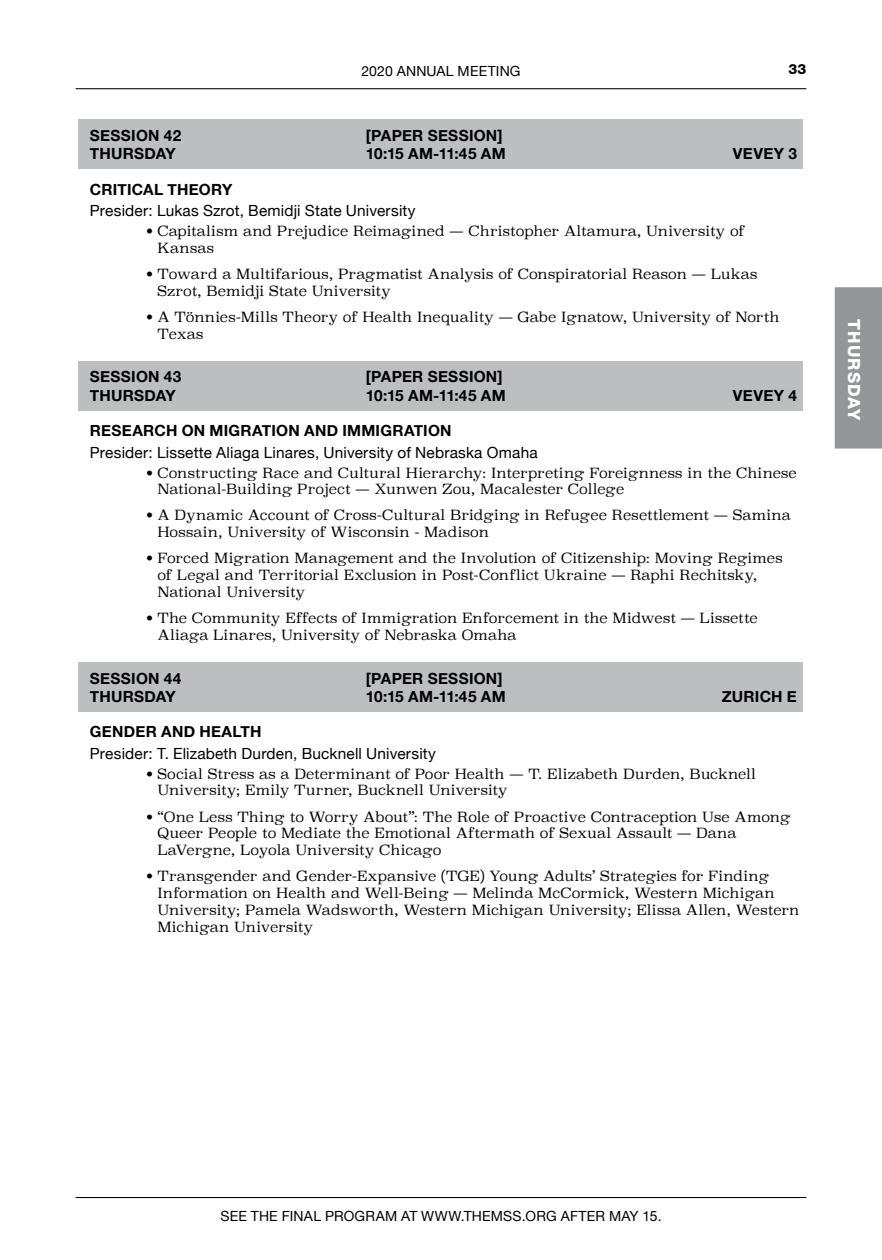
<style>
.page{position:relative;width:882px;height:1260px;background:#fff}
.page>*{position:absolute;margin:0;border:0;box-sizing:border-box;transform-origin:0 0}
.t1{font:800 16.8px "Helvetica Neue";letter-spacing:.07em;color:#fff}
.t2{font:700 15.4px "Helvetica Neue";letter-spacing:.015em;color:#000}
.t3{font:15.4px "Helvetica Neue";letter-spacing:.01em;color:#000}
.t4{font:300 14px/16.8px "Superclarendon";letter-spacing:.01em;color:#000}
.t5{font:14px "Helvetica Neue";letter-spacing:.015em;color:#000}
.t6{font:800 14px "Helvetica Neue";color:#000}
.s1{font-family:"Helvetica Neue";font-weight:900}
</style>
<div class="page">
<hr style="left:76px;top:1197px;width:730px;height:1px;background:#000">
<hr style="left:76px;top:88px;width:730px;height:1px;background:#000">
<div style="left:835px;top:287px;width:47px;height:162px;background:#939598"></div>
<div style="left:79px;top:120px;width:724px;height:49px;background:#bcbec0"></div>
<div style="left:79px;top:361px;width:724px;height:50px;background:#bcbec0"></div>
<div style="left:79px;top:662px;width:724px;height:50px;background:#bcbec0"></div>
<p class="t5" style="left:361px;top:61px;width:161px">2020 ANNUAL MEETING</p>
<p class="t6" style="left:788px;top:60px;width:19px">33</p>
<p class="t2" style="left:90px;top:123px;width:93px">SESSION 42</p>
<p class="t2" style="left:366px;top:123px;width:139px">[PAPER SESSION]</p>
<p class="t2" style="left:90px;top:142px;width:87px">THURSDAY</p>
<p class="t2" style="left:366px;top:142px;width:141px">10:15 AM-11:45 AM</p>
<p class="t2" style="left:733px;top:142px;width:66px">VEVEY 3</p>
<p class="t2" style="left:90px;top:177px;width:144px">CRITICAL THEORY</p>
<p class="t3" style="left:90px;top:200px;width:327px">Presider: Lukas Szrot, Bemidji State University</p>
<p class="t4" style="left:158px;top:224px;width:589px;text-indent:-11px"><span class="s1">•</span> Capitalism and Prejudice Reimagined — Christopher Altamura, University of<br>Kansas</p>
<p class="t4" style="left:158px;top:267px;width:601px;text-indent:-11px"><span class="s1">•</span> Toward a Multifarious, Pragmatist Analysis of Conspiratorial Reason — Lukas<br>Szrot, Bemidji State University</p>
<p class="t4" style="left:158px;top:310px;width:623px;text-indent:-11px"><span class="s1">•</span> A Tönnies-Mills Theory of Health Inequality — Gabe Ignatow, University of North<br>Texas</p>
<p class="t2" style="left:90px;top:365px;width:93px">SESSION 43</p>
<p class="t2" style="left:366px;top:365px;width:139px">[PAPER SESSION]</p>
<p class="t2" style="left:90px;top:383px;width:87px">THURSDAY</p>
<p class="t2" style="left:366px;top:383px;width:141px">10:15 AM-11:45 AM</p>
<p class="t2" style="left:733px;top:383px;width:66px">VEVEY 4</p>
<p class="t2" style="left:90px;top:419px;width:363px">RESEARCH ON MIGRATION AND IMMIGRATION</p>
<p class="t3" style="left:90px;top:441px;width:449px">Presider: Lissette Aliaga Linares, University of Nebraska Omaha</p>
<p class="t4" style="left:158px;top:465px;width:641px;text-indent:-11px"><span class="s1">•</span> Constructing Race and Cultural Hierarchy: Interpreting Foreignness in the Chinese<br>National-Building Project — Xunwen Zou, Macalester College</p>
<p class="t4" style="left:158px;top:508px;width:635px;text-indent:-11px"><span class="s1">•</span> A Dynamic Account of Cross-Cultural Bridging in Refugee Resettlement — Samina<br>Hossain, University of Wisconsin - Madison</p>
<p class="t4" style="left:158px;top:551px;width:627px;text-indent:-11px"><span class="s1">•</span> Forced Migration Management and the Involution of Citizenship: Moving Regimes of Legal and Territorial Exclusion in Post-Conflict Ukraine — Raphi Rechitsky,<br>National University</p>
<p class="t4" style="left:158px;top:611px;width:602px;text-indent:-11px"><span class="s1">•</span> The Community Effects of Immigration Enforcement in the Midwest — Lissette<br>Aliaga Linares, University of Nebraska Omaha</p>
<p class="t2" style="left:90px;top:666px;width:93px">SESSION 44</p>
<p class="t2" style="left:366px;top:666px;width:139px">[PAPER SESSION]</p>
<p class="t2" style="left:90px;top:684px;width:87px">THURSDAY</p>
<p class="t2" style="left:366px;top:684px;width:141px">10:15 AM-11:45 AM</p>
<p class="t2" style="left:722px;top:684px;width:77px">ZURICH E</p>
<p class="t2" style="left:90px;top:720px;width:173px">GENDER AND HEALTH</p>
<p class="t3" style="left:90px;top:742px;width:348px">Presider: T. Elizabeth Durden, Bucknell University</p>
<p class="t4" style="left:158px;top:766px;width:600px;text-indent:-11px"><span class="s1">•</span> Social Stress as a Determinant of Poor Health — T. Elizabeth Durden, Bucknell<br>University; Emily Turner, Bucknell University</p>
<p class="t4" style="left:158px;top:809px;width:634px;text-indent:-11px"><span class="s1">•</span> “One Less Thing to Worry About”: The Role of Proactive Contraception Use Among<br>Queer People to Mediate the Emotional Aftermath of Sexual Assault — Dana<br>LaVergne, Loyola University Chicago</p>
<p class="t4" style="left:158px;top:869px;width:644px;text-indent:-11px"><span class="s1">•</span> Transgender and Gender-Expansive (TGE) Young Adults’ Strategies for Finding Information on Health and Well-Being — Melinda McCormick, Western Michigan University; Pamela Wadsworth, Western Michigan University; Elissa Allen, Western Michigan University</p>
<p class="t1" style="left:864px;top:319px;width:103px;rotate:90deg">THURSDAY</p>
<p class="t5" style="left:220px;top:1206px;width:443px">SEE THE FINAL PROGRAM AT WWW.THEMSS.ORG AFTER MAY 15.</p>
</div>
